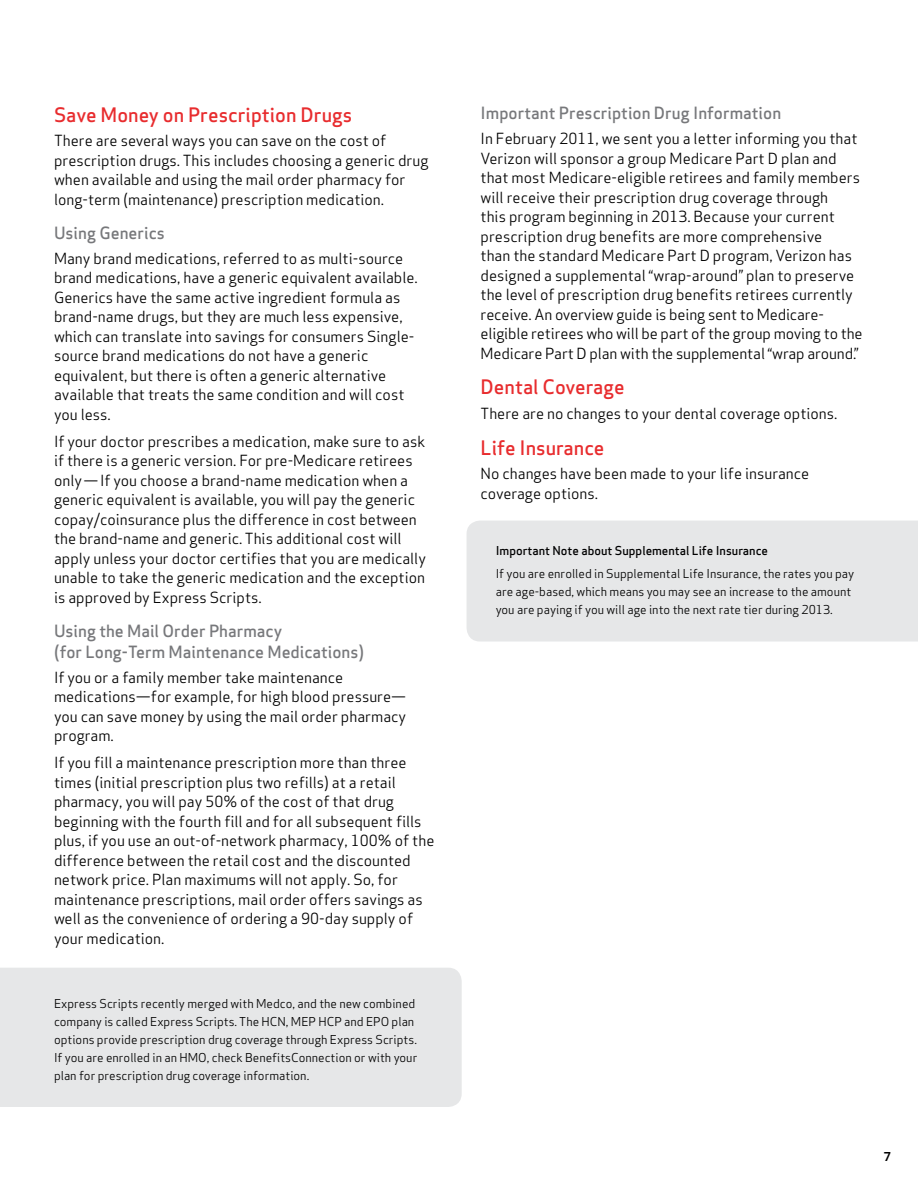
<style>
.page{position:relative;width:918px;height:1188px;background:#fff}
.page>*{position:absolute;margin:0;border:0;box-sizing:border-box;transform-origin:0 0}
.t1{font:500 19.5px "Verizon Apex";color:#e82c2e}
.t2{font:500 16.5px/21px "Verizon Apex";color:#77787b}
.t3{font:15px/19.5px "Verizon Apex";color:#000}
.t4{font:12px/18px "Verizon Apex";color:#000}
.t5{font:500 12px "Verizon Apex";color:#000}
.t6{font:700 12px "Verizon Apex";color:#000}
</style>
<div class="page">
<div style="left:467px;top:521px;width:451px;height:121px;background:#e6e7e8"></div>
<div style="left:0;top:968px;width:462px;height:139px;background:#e6e7e8"></div>
<h1 class="t1" style="left:54px;top:97px;width:300px">Save Money on Prescription Drugs</h1>
<p class="t3" style="left:54px;top:130px;width:376px">There are several ways you can save on the cost of prescription drugs. This includes choosing a generic drug when available and using the mail order pharmacy for long-term (maintenance) prescription medication.</p>
<p class="t2" style="left:54px;top:220px;width:112px">Using Generics</p>
<p class="t3" style="left:54px;top:247px;width:365px">Many brand medications, referred to as multi-source brand medications, have a generic equivalent available.<br>Generics have the same active ingredient formula as brand-name drugs, but they are much less expensive, which can translate into savings for consumers Single&shy;source brand medications do not have a generic equivalent, but there is often a generic alternative available that treats the same condition and will cost you less.</p>
<p class="t3" style="left:54px;top:430px;width:374px">If your doctor prescribes a medication, make sure to ask if there is a generic version. For pre-Medicare retirees only — If you choose a brand-name medication when a generic equivalent is available, you will pay the generic copay/coinsurance plus the difference in cost between the brand-name and generic. This additional cost will apply unless your doctor certifies that you are medically unable to take the generic medication and the exception is approved by Express Scripts.</p>
<p class="t2" style="left:54px;top:618px;width:312px">Using the Mail Order Pharmacy<br>(for Long-Term Maintenance Medications)</p>
<p class="t3" style="left:54px;top:666px;width:354px">If you or a family member take maintenance medications—for example, for high blood pressure— you can save money by using the mail order pharmacy program.</p>
<p class="t3" style="left:54px;top:752px;width:382px">If you fill a maintenance prescription more than three times (initial prescription plus two refills) at a retail pharmacy, you will pay 50% of the cost of that drug beginning with the fourth fill and for all subsequent fills plus, if you use an out-of-network pharmacy, 100% of the difference between the retail cost and the discounted network price. Plan maximums will not apply. So, for maintenance prescriptions, mail order offers savings as well as the convenience of ordering a 90-day supply of your medication.</p>
<p class="t4" style="left:54px;top:993px;width:365px">Express Scripts recently merged with Medco, and the new combined company is called Express Scripts. The HCN, MEP HCP and EPO plan options provide prescription drug coverage through Express Scripts.<br>If you are enrolled in an HMO, check BenefitsConnection or with your plan for prescription drug coverage information.</p>
<p class="t2" style="left:481px;top:101px;width:302px">Important Prescription Drug Information</p>
<p class="t3" style="left:481px;top:128px;width:384px">In February 2011, we sent you a letter informing you that Verizon will sponsor a group Medicare Part D plan and that most Medicare-eligible retirees and family members will receive their prescription drug coverage through<br>this program beginning in 2013. Because your current prescription drug benefits are more comprehensive<br>than the standard Medicare Part D program, Verizon has designed a supplemental “wrap-around” plan to preserve the level of prescription drug benefits retirees currently receive. An overview guide is being sent to Medicare&shy;eligible retirees who will be part of the group moving to the Medicare Part D plan with the supplemental “wrap around.”</p>
<h1 class="t1" style="left:481px;top:370px;width:146px">Dental Coverage</h1>
<p class="t3" style="left:481px;top:402px;width:358px">There are no changes to your dental coverage options.</p>
<h1 class="t1" style="left:481px;top:430px;width:125px">Life Insurance</h1>
<p class="t3" style="left:481px;top:463px;width:330px">No changes have been made to your life insurance coverage options.</p>
<p class="t5" style="left:496px;top:540px;width:274px">Important Note about Supplemental Life Insurance</p>
<p class="t4" style="left:496px;top:563px;width:360px">If you are enrolled in Supplemental Life Insurance, the rates you pay are age-based, which means you may see an increase to the amount you are paying if you will age into the next rate tier during 2013.</p>
<p class="t6" style="left:884px;top:1149px;width:9px">7</p>
</div>
